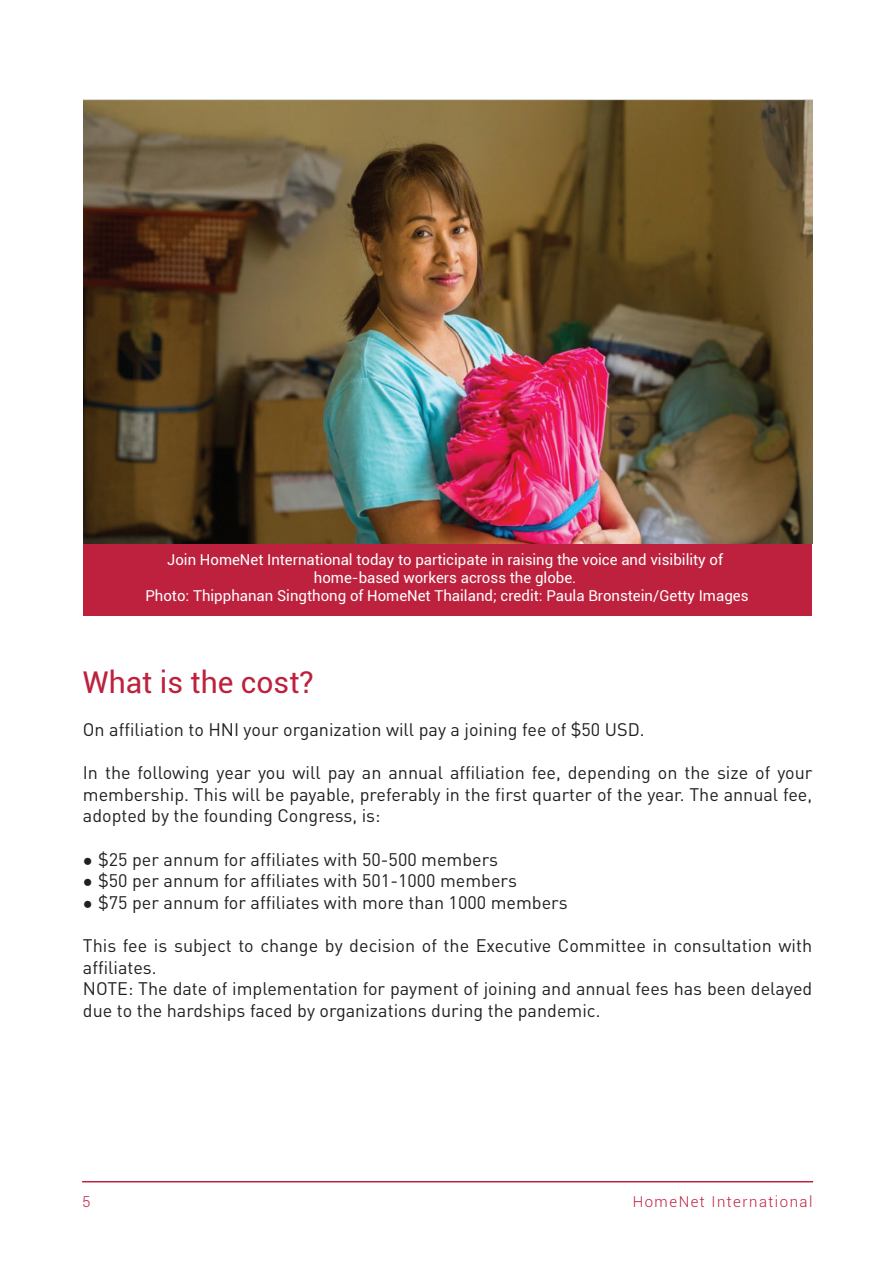
<style>
.page{position:relative;width:893px;height:1263px;background:#fff}
.page>*{position:absolute;margin:0;border:0;box-sizing:border-box;transform-origin:0 0}
.t1{font:30px "Roboto";color:#bd213d}
.t2{font:18px/21.6px "DIN Pro";color:#231f20;text-align:justify}
.t3{font:15px/18px "Roboto";color:#fff;text-align:center}
.t4{font:300 15px "Roboto";letter-spacing:.1em;color:#bd213d}
.s1{font-family:"Arial";font-size:16.5px}
</style>
<div class="page">
<div style="left:83px;top:543px;width:729px;height:73px;background:#bd213d"></div>
<img style="left:83px;top:100px;width:729px;height:443px">
<hr style="left:82px;top:1181px;width:731px;height:1px;background:#bd213d">
<p class="t3" style="left:145px;top:550px;width:605px">Join HomeNet International today to participate in raising the voice and visibility of home-based workers across the globe.<br>Photo: Thipphanan Singthong of HomeNet Thailand; credit: Paula Bronstein/Getty Images</p>
<h1 class="t1" style="left:83px;top:661px;width:232px">What is the cost?</h1>
<p class="t2" style="left:83px;top:718px;width:563px">On affiliation to HNI your organization will pay a joining fee of $50 USD.</p>
<p class="t2" style="left:83px;top:761px;width:731px">In the following year you will pay an annual affiliation fee, depending on the size of your membership. This will be payable, preferably in the first quarter of the year. The annual fee, adopted by the founding Congress, is:</p>
<p class="t2" style="left:83px;top:848px;width:417px"><span class="s1">●</span> $25 per annum for affiliates with 50-500 members</p>
<p class="t2" style="left:83px;top:869px;width:435px"><span class="s1">●</span> $50 per annum for affiliates with 501-1000 members</p>
<p class="t2" style="left:83px;top:891px;width:486px"><span class="s1">●</span> $75 per annum for affiliates with more than 1000 members</p>
<p class="t2" style="left:83px;top:934px;width:731px;text-align:left">This fee is subject to change by decision of the Executive Committee in consultation with affiliates.<br>NOTE: The date of implementation for payment of joining and annual fees has been delayed due to the hardships faced by organizations during the pandemic.</p>
<p class="t4" style="left:82px;top:1191px;width:10px">5</p>
<p class="t4" style="left:633px;top:1191px;width:181px">HomeNet International</p>
</div>
